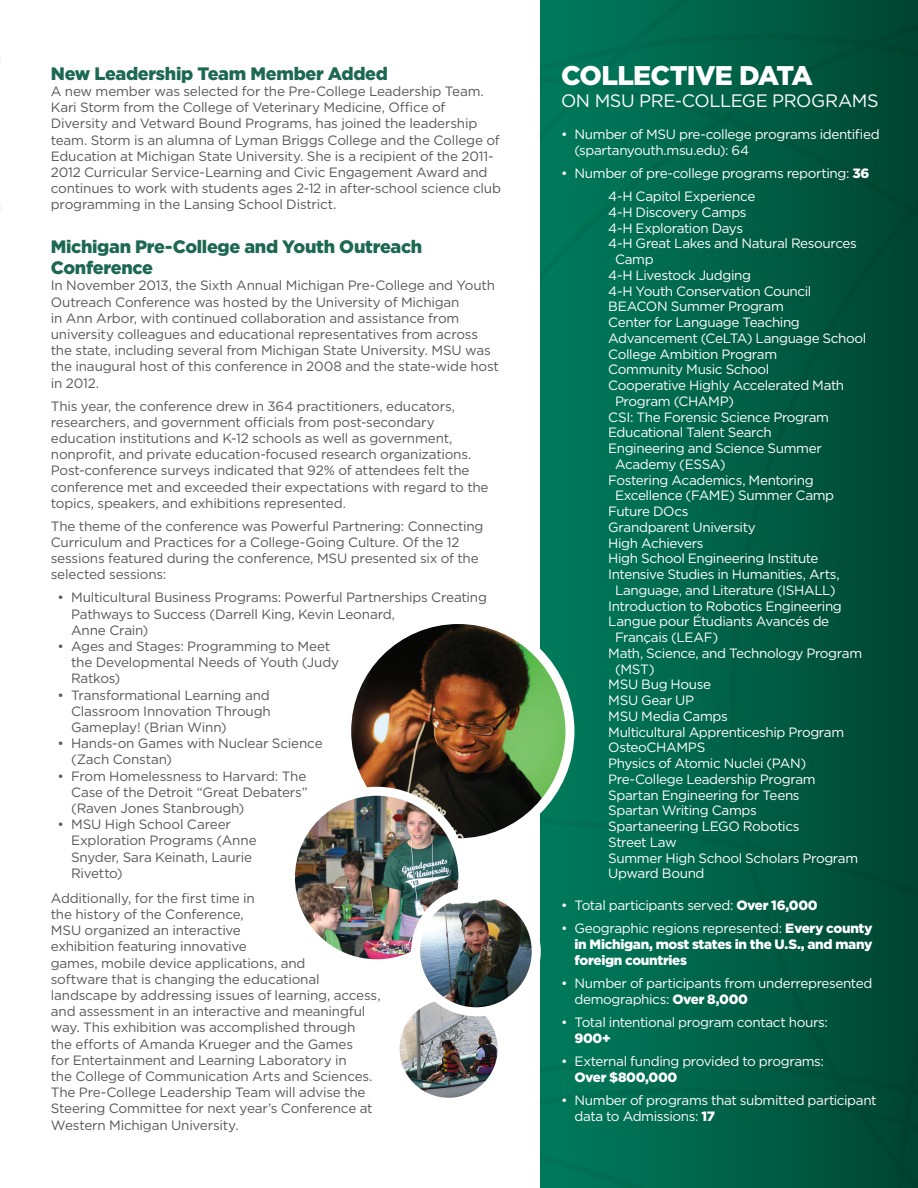
<style>
.page{position:relative;width:918px;height:1188px;background:#fff}
.page>*{position:absolute;margin:0;border:0;box-sizing:border-box;transform-origin:0 0}
.t1{font:900 27px "Gotham";letter-spacing:-.03em;color:#fff}
.t2{font:900 18px/21.6px "Gotham";letter-spacing:-.02em;color:#1d6853}
.t3{font:18px "Gotham";letter-spacing:-.025em;color:#fff}
.t4{font:13.5px/16.2px "Gotham";letter-spacing:-.015em;color:#57585a}
.t5{font:13.5px/15.8px "Gotham";letter-spacing:-.03em;color:#fff}
.t6{font:900 13.5px/15.8px "Gotham";letter-spacing:-.025em;color:#fff;text-align:justify}
.s1{font-weight:900}
.s2{font-weight:400}
</style>
<div class="page">
<img style="left:352px;top:620px;width:189px;height:221px">
<div style="left:342px;top:615px;width:232px;height:232px;border:9px solid #fff;border-radius:50%"></div>
<img style="left:290px;top:791px;width:173px;height:173px;border-radius:86px">
<div style="left:286px;top:787px;width:181px;height:181px;border:9px solid #fff;border-radius:50%"></div>
<img style="left:397px;top:997px;width:103px;height:104px;border-radius:52px">
<div style="left:394px;top:994px;width:109px;height:109px;border:6px solid #fff;border-radius:50%"></div>
<img style="left:419px;top:891px;width:112px;height:121px">
<div style="left:411px;top:887px;width:130px;height:129px;border:9px solid #fff;border-radius:50%"></div>
<svg style="left:541px;top:0;width:189px;height:815px;background:#037053"></svg>
<svg style="left:730px;top:0;width:188px;height:815px;background:#00523b"></svg>
<svg style="left:541px;top:815px;width:377px;height:373px;background:#006046"></svg>
<p class="t2" style="left:51px;top:62px;width:339px">New Leadership Team Member Added</p>
<p class="t4" style="left:51px;top:83px;width:452px">A new member was selected for the Pre-College Leadership Team.<br>Kari Storm from the College of Veterinary Medicine, Office of Diversity and Vetward Bound Programs, has joined the leadership team. Storm is an alumna of Lyman Briggs College and the College of Education at Michigan State University. She is a recipient of the 2011- 2012 Curricular Service-Learning and Civic Engagement Award and continues to work with students ages 2-12 in after-school science club programming in the Lansing School District.</p>
<p class="t2" style="left:51px;top:235px;width:373px">Michigan Pre-College and Youth Outreach<br>Conference</p>
<p class="t4" style="left:51px;top:277px;width:450px">In November 2013, the Sixth Annual Michigan Pre-College and Youth Outreach Conference was hosted by the University of Michigan<br>in Ann Arbor, with continued collaboration and assistance from university colleagues and educational representatives from across the state, including several from Michigan State University. MSU was the inaugural host of this conference in 2008 and the state-wide host in 2012.</p>
<p class="t4" style="left:51px;top:397px;width:439px">This year, the conference drew in 364 practitioners, educators, researchers, and government officials from post-secondary education institutions and K-12 schools as well as government, nonprofit, and private education-focused research organizations.<br>Post-conference surveys indicated that 92% of attendees felt the conference met and exceeded their expectations with regard to the topics, speakers, and exhibitions represented.</p>
<p class="t4" style="left:51px;top:518px;width:434px">The theme of the conference was Powerful Partnering: Connecting Curriculum and Practices for a College-Going Culture. Of the 12 sessions featured during the conference, MSU presented six of the selected sessions:</p>
<p class="t4" style="left:71px;top:589px;width:417px;text-indent:-14px">• Multicultural Business Programs: Powerful Partnerships Creating<br>Pathways to Success (Darrell King, Kevin Leonard,<br>Anne Crain)</p>
<p class="t4" style="left:71px;top:638px;width:269px;text-indent:-14px">• Ages and Stages: Programming to Meet the Developmental Needs of Youth (Judy<br>Ratkos)</p>
<p class="t4" style="left:71px;top:686px;width:201px;text-align:justify;text-indent:-14px">• Transformational Learning and Classroom Innovation Through Gameplay! (Brian Winn)</p>
<p class="t4" style="left:71px;top:735px;width:253px;text-indent:-14px">• Hands-on Games with Nuclear Science (Zach Constan)</p>
<p class="t4" style="left:71px;top:767px;width:238px;text-align:justify;text-indent:-14px">• From Homelessness to Harvard: The Case of the Detroit “Great Debaters” (Raven Jones Stanbrough)</p>
<p class="t4" style="left:71px;top:816px;width:187px;text-indent:-14px">• MSU High School Career<br>Exploration Programs (Anne<br>Snyder, Sara Keinath, Laurie<br>Rivetto)</p>
<p class="t4" style="left:51px;top:890px;width:331px">Additionally, for the first time in<br>the history of the Conference,<br>MSU organized an interactive<br>exhibition featuring innovative<br>games, mobile device applications, and<br>software that is changing the educational landscape by addressing issues of learning, access, and assessment in an interactive and meaningful way. This exhibition was accomplished through<br>the efforts of Amanda Krueger and the Games<br>for Entertainment and Learning Laboratory in<br>the College of Communication Arts and Sciences.<br>The Pre-College Leadership Team will advise the Steering Committee for next year’s Conference at Western Michigan University.</p>
<p class="t1" style="left:561px;top:57px;width:253px">COLLECTIVE DATA</p>
<p class="t3" style="left:561px;top:89px;width:319px">ON MSU PRE-COLLEGE PROGRAMS</p>
<p class="t5" style="left:574px;top:126px;width:307px;text-indent:-14px">• Number of MSU pre-college programs identified (spartanyouth.msu.edu): 64</p>
<p class="t5" style="left:561px;top:165px;width:310px">• Number of pre-college programs reporting: <span class="s1">36</span></p>
<p class="t5" style="left:608px;top:188px;width:149px">4-H Capitol Experience</p>
<p class="t5" style="left:608px;top:204px;width:140px">4-H Discovery Camps</p>
<p class="t5" style="left:608px;top:220px;width:136px">4-H Exploration Days</p>
<p class="t5" style="left:608px;top:236px;width:250px">4-H Great Lakes and Natural Resources</p>
<p class="t5" style="left:615px;top:251px;width:40px">Camp</p>
<p class="t5" style="left:608px;top:267px;width:144px">4-H Livestock Judging</p>
<p class="t5" style="left:608px;top:283px;width:205px">4-H Youth Conservation Council</p>
<p class="t5" style="left:608px;top:299px;width:177px">BEACON Summer Program</p>
<p class="t5" style="left:608px;top:314px;width:260px">Center for Language Teaching<br>Advancement (CeLTA) Language School</p>
<p class="t5" style="left:608px;top:346px;width:171px">College Ambition Program</p>
<p class="t5" style="left:608px;top:362px;width:163px">Community Music School</p>
<p class="t5" style="left:608px;top:377px;width:238px">Cooperative Highly Accelerated Math</p>
<p class="t5" style="left:615px;top:393px;width:121px">Program (CHAMP)</p>
<p class="t5" style="left:608px;top:409px;width:222px">CSI: The Forensic Science Program</p>
<p class="t5" style="left:608px;top:425px;width:165px">Educational Talent Search</p>
<p class="t5" style="left:608px;top:440px;width:215px">Engineering and Science Summer</p>
<p class="t5" style="left:615px;top:456px;width:112px">Academy (ESSA)</p>
<p class="t5" style="left:608px;top:472px;width:207px">Fostering Academics, Mentoring</p>
<p class="t5" style="left:615px;top:488px;width:221px">Excellence (FAME) Summer Camp</p>
<p class="t5" style="left:608px;top:503px;width:82px">Future DOcs</p>
<p class="t5" style="left:608px;top:519px;width:149px">Grandparent University</p>
<p class="t5" style="left:608px;top:535px;width:97px">High Achievers</p>
<p class="t5" style="left:608px;top:551px;width:212px">High School Engineering Institute</p>
<p class="t5" style="left:608px;top:566px;width:233px">Intensive Studies in Humanities, Arts,</p>
<p class="t5" style="left:615px;top:582px;width:222px">Language, and Literature (ISHALL)</p>
<p class="t5" style="left:608px;top:598px;width:235px">Introduction to Robotics Engineering</p>
<p class="t5" style="left:608px;top:614px;width:223px">Langue pour Étudiants Avancés de</p>
<p class="t5" style="left:615px;top:629px;width:105px">Français (LEAF)</p>
<p class="t5" style="left:608px;top:645px;width:255px">Math, Science, and Technology Program</p>
<p class="t5" style="left:615px;top:661px;width:41px">(MST)</p>
<p class="t5" style="left:608px;top:677px;width:104px">MSU Bug House</p>
<p class="t5" style="left:608px;top:692px;width:87px">MSU Gear UP</p>
<p class="t5" style="left:608px;top:708px;width:121px">MSU Media Camps</p>
<p class="t5" style="left:608px;top:724px;width:238px">Multicultural Apprenticeship Program</p>
<p class="t5" style="left:608px;top:740px;width:99px">OsteoCHAMPS</p>
<p class="t5" style="left:608px;top:755px;width:199px">Physics of Atomic Nuclei (PAN)</p>
<p class="t5" style="left:608px;top:771px;width:209px">Pre-College Leadership Program</p>
<p class="t5" style="left:608px;top:787px;width:193px">Spartan Engineering for Teens</p>
<p class="t5" style="left:608px;top:803px;width:150px">Spartan Writing Camps</p>
<p class="t5" style="left:608px;top:818px;width:193px">Spartaneering LEGO Robotics</p>
<p class="t5" style="left:608px;top:834px;width:70px">Street Law</p>
<p class="t5" style="left:608px;top:850px;width:252px">Summer High School Scholars Program</p>
<p class="t5" style="left:608px;top:866px;width:98px">Upward Bound</p>
<p class="t5" style="left:561px;top:897px;width:258px">• Total participants served: <span class="s1">Over 16,000</span></p>
<p class="t6" style="left:574px;top:920px;width:300px;text-indent:-14px"><span class="s2">• Geographic regions represented:</span> Every county in Michigan, most states in the U.S., and many foreign countries</p>
<p class="t5" style="left:574px;top:975px;width:299px;text-indent:-14px">• Number of participants from underrepresented demographics: <span class="s1">Over 8,000</span></p>
<p class="t5" style="left:574px;top:1014px;width:255px;text-indent:-14px">• Total intentional program contact hours:<br><span class="s1">900+</span></p>
<p class="t5" style="left:574px;top:1053px;width:251px;text-indent:-14px">• External funding provided to programs:<br><span class="s1">Over $800,000</span></p>
<p class="t5" style="left:574px;top:1092px;width:304px;text-indent:-14px">• Number of programs that submitted participant data to Admissions: <span class="s1">17</span></p>
</div>
